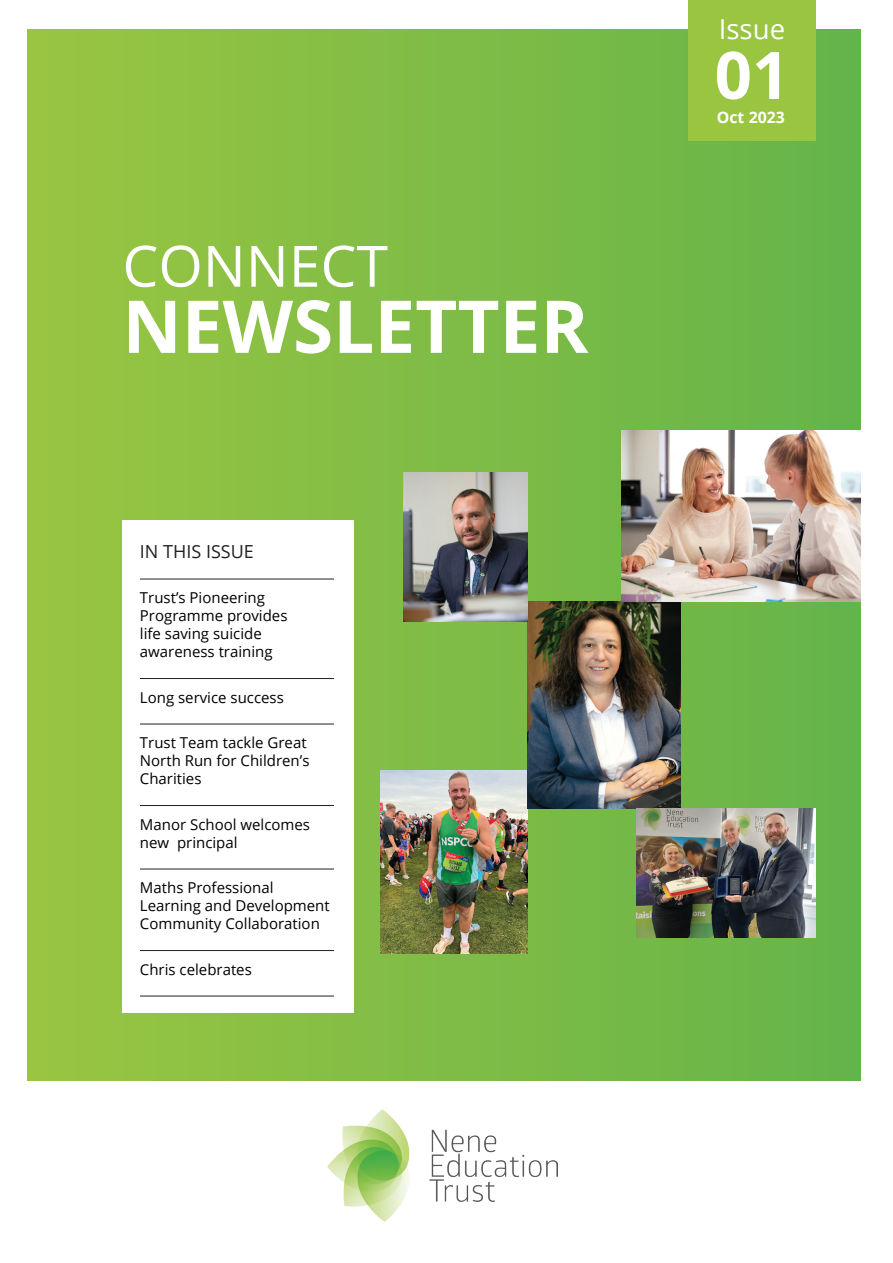
<style>
.page{position:relative;width:893px;height:1263px;background:#fff}
.page>*{position:absolute;margin:0;border:0;box-sizing:border-box;transform-origin:0 0}
.t1{font:700 72.9px "Open Sans";color:#fff}
.t2{font:700 65.55px "Open Sans";color:#fff}
.t3{font:57px "Open Sans";color:#fff}
.t4{font:27.6px "Open Sans";color:#fff}
.t5{font:18px "Open Sans";color:#231f20}
.t6{font:700 15.9px "Open Sans";color:#fff}
.t7{font:15px/18px "Open Sans";color:#000}
</style>
<div class="page">
<div style="left:27px;top:30px;width:834px;height:1050px;background:linear-gradient(to right,#99c542,#65b44b)"></div>
<div style="left:688px;top:0;width:128px;height:140px;background:#99c541"></div>
<img style="left:328px;top:1109px;width:229px;height:112px">
<div style="left:122px;top:520px;width:232px;height:493px;background:#fff"></div>
<hr style="left:140px;top:579px;width:194px;height:1px;background:#231f20">
<hr style="left:140px;top:678px;width:194px;height:1px;background:#231f20">
<hr style="left:140px;top:724px;width:194px;height:1px;background:#231f20">
<hr style="left:140px;top:805px;width:194px;height:1px;background:#231f20">
<hr style="left:140px;top:869px;width:194px;height:1px;background:#231f20">
<hr style="left:140px;top:950px;width:194px;height:1px;background:#231f20">
<hr style="left:140px;top:996px;width:194px;height:1px;background:#231f20">
<img style="left:381px;top:770px;width:146px;height:183px">
<img style="left:527px;top:602px;width:153px;height:207px">
<img style="left:622px;top:430px;width:239px;height:172px">
<img style="left:636px;top:809px;width:180px;height:128px">
<img style="left:404px;top:473px;width:123px;height:149px">
<h3 class="t3" style="left:122px;top:227px;width:267px">CONNECT</h3>
<h1 class="t1" style="left:122px;top:275px;width:468px">NEWSLETTER</h1>
<p class="t5" style="left:140px;top:539px;width:115px">IN THIS ISSUE</p>
<p class="t7" style="left:140px;top:588px;width:149px">Trust’s Pioneering<br>Programme provides life saving suicide awareness training</p>
<p class="t7" style="left:140px;top:688px;width:145px">Long service success</p>
<p class="t7" style="left:140px;top:733px;width:171px">Trust Team tackle Great<br>North Run for Children’s<br>Charities</p>
<p class="t7" style="left:140px;top:815px;width:172px">Manor School welcomes new principal</p>
<p class="t7" style="left:140px;top:878px;width:191px">Maths Professional<br>Learning and Development<br>Community Collaboration</p>
<p class="t7" style="left:140px;top:960px;width:113px">Chris celebrates</p>
<h3 class="t4" style="left:719px;top:10px;width:68px">Issue</h3>
<h2 class="t2" style="left:714px;top:29px;width:76px">01</h2>
<p class="t6" style="left:717px;top:106px;width:70px">Oct 2023</p>
</div>
